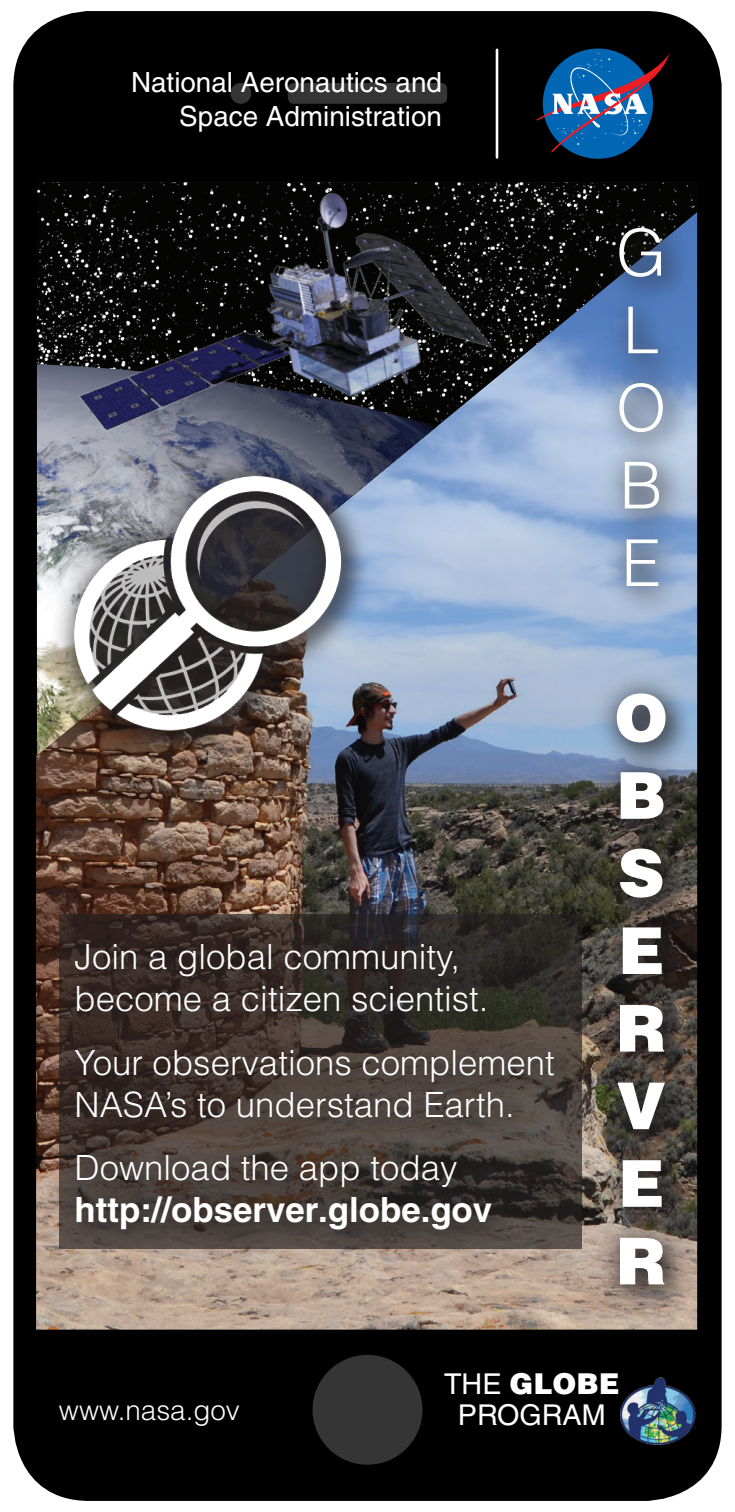
<style>
.page{position:relative;width:735px;height:1512px;background:#fff}
.page>*{position:absolute;margin:0;border:0;box-sizing:border-box;transform-origin:0 0}
.t1{font:900 64.8px/77.7px "Helvetica";color:#fff;text-align:justify}
.t2{font:300 64.8px/77.7px "Helvetica";color:#fff;text-align:justify}
.t3{font:300 34.8px/41.7px "Helvetica";color:#fff}
.t4{font:700 34.8px "Helvetica";color:#fff}
.t5{font:900 28.8px "Helvetica";color:#fff}
.t6{font:28.8px "Helvetica CE";color:#fff}
.t7{font:27.9px/33.9px "Helvetica CE";color:#fff;text-align:right}
.t8{font:300 27.9px "Helvetica";color:#fff}
.s1{font-family:"Helvetica CE";font-weight:400}
</style>
<div class="page">
<div style="left:20px;top:17px;width:695px;height:1478px;background:#000;border-radius:70px"></div>
<div style="left:13px;top:11px;width:708px;height:1490px;border:12px solid #000;border-radius:70px"></div>
<div style="left:288px;top:83px;width:159px;height:21px;background:#363536;border-radius:6px"></div>
<div style="left:230px;top:83px;width:21px;height:21px;background:#363536;border-radius:50%"></div>
<div style="left:312px;top:1355px;width:110px;height:110px;background:#363536;border-radius:50%"></div>
<div style="left:542px;top:49px;width:111px;height:110px;background:#0166b3;border-radius:50%"></div>
<svg style="left:536px;top:53px;width:133px;height:100px"></svg>
<hr style="left:495px;top:50px;width:3px;height:107px;background:#fff">
<img style="left:36px;top:516px;width:661px;height:814px">
<img style="left:436px;top:182px;width:261px;height:574px">
<img style="left:37px;top:503px;width:399px;height:253px">
<div style="left:604px;top:217px;width:90px;height:1097px;background:#231f20;opacity:.75"></div>
<div style="left:591px;top:204px;width:98px;height:1106px;background:#231f20;opacity:.75"></div>
<svg style="left:59px;top:914px;width:522px;height:20px;background:#312926"></svg>
<img style="left:620px;top:1377px;width:76px;height:68px">
<div style="left:62px;top:465px;width:309px;height:295px;background:#231f20;opacity:.75"></div>
<div style="left:49px;top:452px;width:316px;height:302px;background:#231f20;opacity:.75"></div>
<img style="left:73px;top:503px;width:272px;height:228px">
<img style="left:36px;top:133px;width:473px;height:370px">
<div style="left:64px;top:934px;width:517px;height:325px;background:#231f20;opacity:.75"></div>
<div style="left:52px;top:922px;width:524px;height:331px;background:#231f20;opacity:.75"></div>
<p class="t7" style="left:131px;top:66px;width:312px">National Aeronautics and<br>Space Administration</p>
<p class="t3" style="left:75px;top:935px;width:415px">Join a global community, become a citizen scientist.</p>
<p class="t3" style="left:75px;top:1042px;width:481px">Your observations complement<br>NASA’s to understand Earth.</p>
<p class="t3" style="left:75px;top:1147px;width:384px">Download the app today</p>
<p class="t4" style="left:75px;top:1188px;width:419px">http://observer.globe.gov</p>
<h1 class="t2" style="left:615px;top:213px;width:52px">G L O B E</h1>
<h1 class="t1" style="left:614px;top:678px;width:55px">O B S E R V E R</h1>
<p class="t8" style="left:59px;top:1392px;width:182px">www.nasa.gov</p>
<p class="t5" style="left:444px;top:1364px;width:177px"><span class="s1">THE</span> GLOBE</p>
<p class="t6" style="left:458px;top:1398px;width:149px">PROGRAM</p>
</div>
